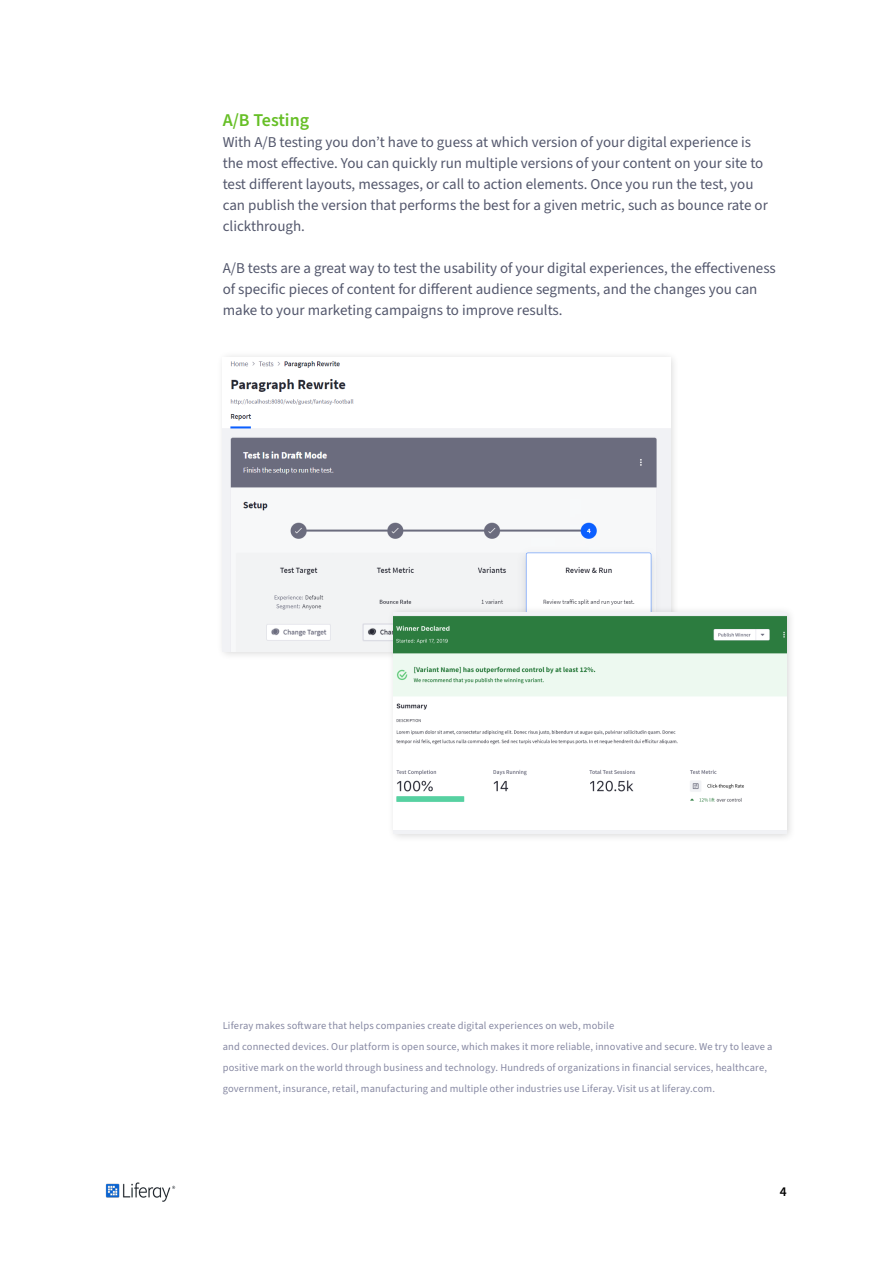
<style>
.page{position:relative;width:893px;height:1263px;background:#fff}
.page>*{position:absolute;margin:0;border:0;box-sizing:border-box;transform-origin:0 0}
.t1{font:600 18px "Source Sans Pro";color:#66bf26}
.t2{font:15px/21px "Source Sans 3";color:#53576c}
.t3{font:600 13.5px "Source Sans 3";color:#000}
.t4{font:10.5px/21px "Source Sans 3";letter-spacing:.015em;color:#8688a2}
</style>
<div class="page">
<img style="left:106px;top:1182px;width:70px;height:19px">
<div style="left:216px;top:350px;width:464px;height:311px;background:#f8f8f8"></div>
<img style="left:230px;top:361px;width:428px;height:290px">
<div style="left:387px;top:605px;width:409px;height:239px;background:#000;opacity:.16"></div>
<img style="left:393px;top:612px;width:394px;height:222px">
<p class="t1" style="left:223px;top:108px;width:88px">A/B Testing</p>
<p class="t2" style="left:223px;top:132px;width:547px">With A/B testing you don’t have to guess at which version of your digital experience is the most effective. You can quickly run multiple versions of your content on your site to test different layouts, messages, or call to action elements. Once you run the test, you can publish the version that performs the best for a given metric, such as bounce rate or clickthrough.</p>
<p class="t2" style="left:223px;top:258px;width:555px">A/B tests are a great way to test the usability of your digital experiences, the effectiveness of specific pieces of content for different audience segments, and the changes you can make to your marketing campaigns to improve results.</p>
<p class="t4" style="left:223px;top:1015px;width:551px">Liferay makes software that helps companies create digital experiences on web, mobile<br>and connected devices. Our platform is open source, which makes it more reliable, innovative and secure. We try to leave a positive mark on the world through business and technology. Hundreds of organizations in financial services, healthcare, government, insurance, retail, manufacturing and multiple other industries use Liferay. Visit us at liferay.com.</p>
<p class="t3" style="left:780px;top:1182px;width:8px">4</p>
</div>
